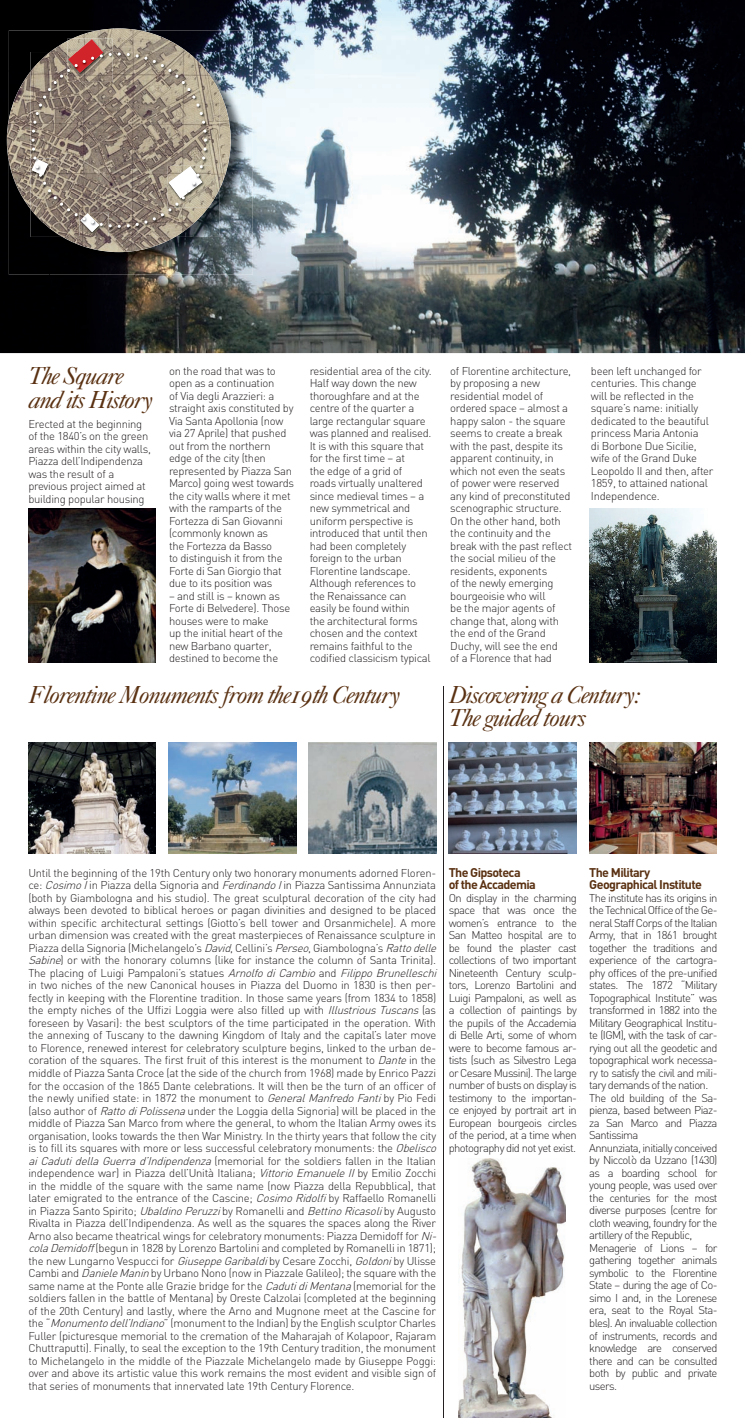
<style>
.page{position:relative;width:745px;height:1418px;background:#fff}
.page>*{position:absolute;margin:0;border:0;box-sizing:border-box;transform-origin:0 0}
.t1{font:24.62px/23.8px "Caslon Five Forty Italic Os F";letter-spacing:-.05em;color:#5a3112}
.t2{font:700 12.5px/12.5px "DIN";letter-spacing:-.05em;color:#5a3112}
.t3{font:300 11.25px/12.5px "DIN";letter-spacing:-.025em;color:#231f20}
.t4{font:300 11.25px/12.5px "DIN";letter-spacing:-.055em;color:#231f20}
.s1{font-style:italic}
</style>
<div class="page">
<img style="left:0;top:0;width:744px;height:353px">
<img style="left:28px;top:509px;width:128px;height:153px">
<img style="left:9px;top:30px;width:243px;height:41px">
<div style="left:9px;top:71px;width:40px;height:204px;background:#000001"></div>
<img style="left:212px;top:71px;width:40px;height:204px">
<img style="left:49px;top:237px;width:163px;height:38px">
<img style="left:7px;top:28px;width:223px;height:224px;border-radius:50%">
<img style="left:79px;top:237px;width:29px;height:5px">
<img style="left:30px;top:52px;width:189px;height:185px">
<svg style="left:31px;top:39px;width:180px;height:193px;background:#948679"></svg>
<img style="left:589px;top:509px;width:127px;height:153px">
<hr style="left:442px;top:686px;width:1px;height:731px;background:#231f20">
<img style="left:168px;top:742px;width:128px;height:111px">
<img style="left:28px;top:742px;width:128px;height:111px">
<img style="left:308px;top:742px;width:128px;height:111px">
<img style="left:448px;top:742px;width:128px;height:111px">
<img style="left:589px;top:742px;width:127px;height:111px">
<img style="left:458px;top:1158px;width:107px;height:259px">
<h1 class="t1" style="left:28px;top:366px;width:126px">The Square and its History</h1>
<p class="t3" style="left:28px;top:419px;width:124px">Erected at the beginning of the 1840’s on the green areas within the city walls,<br>Piazza dell’Indipendenza was the result of a previous project aimed at building popular housing</p>
<p class="t3" style="left:169px;top:366px;width:126px">on the road that was to open as a continuation<br>of Via degli Arazzieri: a straight axis constituted by<br>Via Santa Apollonia (now via 27 Aprile) that pushed out from the northern edge of the city (then represented by Piazza San<br>Marco) going west towards the city walls where it met with the ramparts of the<br>Fortezza di San Giovanni (commonly known as<br>the Fortezza da Basso<br>to distinguish it from the<br>Forte di San Giorgio that due to its position was</p>
<p class="t3" style="left:169px;top:591px;width:123px">– and still is – known as<br>Forte di Belvedere). Those houses were to make<br>up the initial heart of the new Barbano quarter, destined to become the</p>
<p class="t3" style="left:309px;top:366px;width:123px">residential area of the city.<br>Half way down the new thoroughfare and at the centre of the quarter a large rectangular square was planned and realised.<br>It is with this square that for the first time – at<br>the edge of a grid of roads virtually unaltered since medieval times – a new symmetrical and uniform perspective is introduced that until then had been completely foreign to the urban<br>Florentine landscape.<br>Although references to the Renaissance can easily be found within<br>the architectural forms chosen and the context remains faithful to the codified classicism typical</p>
<p class="t3" style="left:450px;top:366px;width:123px">of Florentine architecture, by proposing a new residential model of ordered space – almost a happy salon - the square seems to create a break with the past, despite its apparent continuity, in which not even the seats of power were reserved any kind of preconstituted scenographic structure.<br>On the other hand, both the continuity and the break with the past reflect the social milieu of the residents, exponents<br>of the newly emerging bourgeoisie who will<br>be the major agents of change that, along with the end of the Grand<br>Duchy, will see the end<br>of a Florence that had</p>
<p class="t3" style="left:590px;top:366px;width:124px">been left unchanged for centuries. This change will be reflected in the square’s name: initially dedicated to the beautiful princess Maria Antonia<br>di Borbone Due Sicilie, wife of the Grand Duke<br>Leopoldo II and then, after<br>1859, to attained national<br>Independence.</p>
<h1 class="t1" style="left:28px;top:684px;width:373px">Florentine Monuments from the19th Century</h1>
<h1 class="t1" style="left:448px;top:684px;width:192px">Discovering a Century:<br>The guided tours</h1>
<p class="t3" style="left:28px;top:867px;width:412px">Until the beginning of the 19th Century only two honorary monuments adorned Floren&shy;ce: <span class="s1">CosimoI</span>in Piazza della Signoria and <span class="s1">FerdinandoI</span>in Piazza Santissima Annunziata (both by Giambologna and his studio). The great sculptural decoration of the city had always been devoted to biblical heroes or pagan divinities and designed to be placed within specific architectural settings (Giotto’s bell tower and Orsanmichele). A more urban dimension was created with the great masterpieces of Renaissance sculpture in Piazza della Signoria (Michelangelo’s <span class="s1">David</span>, Cellini’s <span class="s1">Perseo</span>, Giambologna’s <span class="s1">Rattodelle Sabine</span>) or with the honorary columns (like for instance the column of Santa Trinita).<br>The placing of Luigi Pampaloni’s statues <span class="s1">Arnolfo di Cambio</span> and <span class="s1">Filippo Brunelleschi </span>in two niches of the new Canonical houses in Piazza del Duomo in 1830 is then per&shy;fectly in keeping with the Florentine tradition. In those same years (from 1834 to 1858) the empty niches of the Uffizi Loggia were also filled up with <span class="s1">Illustrious Tuscans</span> (as foreseen by Vasari): the best sculptors of the time participated in the operation. With the annexing of Tuscany to the dawning Kingdom of Italy and the capital’s later move to Florence, renewed interest for celebratory sculpture begins, linked to the urban de&shy;coration of the squares. The first fruit of this interest is the monument to <span class="s1">Dante</span>in the middle of Piazza Santa Croce (at the side of the church from 1968) made by Enrico Pazzi for the occasion of the 1865 Dante celebrations. It will then be the turn of an officer of the newly unified state: in 1872 the monument to <span class="s1">GeneralManfredoFanti</span>by Pio Fedi (also author of <span class="s1">RattodiPolissena</span>under the Loggia della Signoria) will be placed in the middle of Piazza San Marco from where the general, to whom the Italian Army owes its organisation, looks towards the then War Ministry. In the thirty years that follow the city is to fill its squares with more or less successful celebratory monuments: the <span class="s1">Obelisco ai Caduti della Guerra d’Indipendenza</span> (memorial for the soldiers fallen in the Italian independence war) in Piazza dell’Unità Italiana; <span class="s1">VittorioEmanueleII</span>by Emilio Zocchi in the middle of the square with the same name (now Piazza della Repubblica), that later emigrated to the entrance of the Cascine; <span class="s1">CosimoRidolfi</span> by Raffaello Romanelli in Piazza Santo Spirito; <span class="s1">UbaldinoPeruzzi</span>by Romanelli and <span class="s1">BettinoRicasoli</span>by Augusto Rivalta in Piazza dell’Indipendenza. As well as the squares the spaces along the River Arno also became theatrical wings for celebratory monuments: Piazza Demidoff for <span class="s1">Ni&shy;colaDemidoff</span>(begun in 1828 by Lorenzo Bartolini and completed by Romanelli in 1871); the new Lungarno Vespucci for <span class="s1">GiuseppeGaribaldi</span>by Cesare Zocchi, <span class="s1">Goldoni</span>by Ulisse Cambi and <span class="s1">DanieleManin</span> by Urbano Nono (now in Piazzale Galileo); the square with the same name at the Ponte alle Grazie bridge for the <span class="s1">CadutidiMentana</span>(memorial for the soldiers fallen in the battle of Mentana) by Oreste Calzolai (completed at the beginning of the 20th Century) and lastly, where the Arno and Mugnone meet at the Cascine for the “<span class="s1">Monumentodell’Indiano</span>” (monument to the Indian) by the English sculptor Charles Fuller (picturesque memorial to the cremation of the Maharajah of Kolapoor, Rajaram Chuttraputti). Finally, to seal the exception to the 19th Century tradition, the monument to Michelangelo in the middle of the Piazzale Michelangelo made by Giuseppe Poggi: over and above its artistic value this work remains the most evident and visible sign of that series of monuments that innervated late 19th Century Florence.</p>
<p class="t2" style="left:448px;top:867px;width:89px">The Gipsoteca<br>of the Accademia</p>
<p class="t3" style="left:448px;top:892px;width:130px;text-align:justify">On display in the charming space that was once the women’s entrance to the San Matteo hospital are to be found the plaster cast collections of two important Nineteenth Century sculp&shy;tors, Lorenzo Bartolini and Luigi Pampaloni, as well as a collection of paintings by the pupils of the Accademia di Belle Arti, some of whom were to become famous ar&shy;tists (such as Silvestro Lega or Cesare Mussini). The large number of busts on display is testimony to the importan&shy;ce enjoyed by portrait art in European bourgeois circles of the period, at a time when photography did not yet exist.</p>
<p class="t2" style="left:589px;top:867px;width:114px">The Military<br>Geographical Institute</p>
<p class="t4" style="left:589px;top:892px;width:130px">The institute has its origins in the Technical Office of the Ge&shy;neral Staff Corps of the Italian<br>Army, that in 1861 brought together the traditions and experience of the cartogra&shy;phy offices of the pre-unified states. The 1872 “Military<br>Topographical Institute” was transformed in 1882 into the<br>Military Geographical Institu&shy;te (IGM), with the task of car&shy;rying out all the geodetic and topographical work necessa&shy;ry to satisfy the civil and mili&shy;tary demands of the nation.<br>The old building of the Sa&shy;pienza, based between Piaz&shy;za San Marco and Piazza<br>Santissima<br>Annunziata, initially conceived by Niccolò da Uzzano (1430) as a boarding school for young people, was used over the centuries for the most diverse purposes (centre for cloth weaving, foundry for the artillery of the Republic,<br>Menagerie of Lions – for gathering together animals symbolic to the Florentine<br>State – during the age of Co&shy;simo I and, in the Lorenese era, seat to the Royal Sta&shy;bles). An invaluable collection of instruments, records and knowledge are conserved there and can be consulted both by public and private users.</p>
</div>
